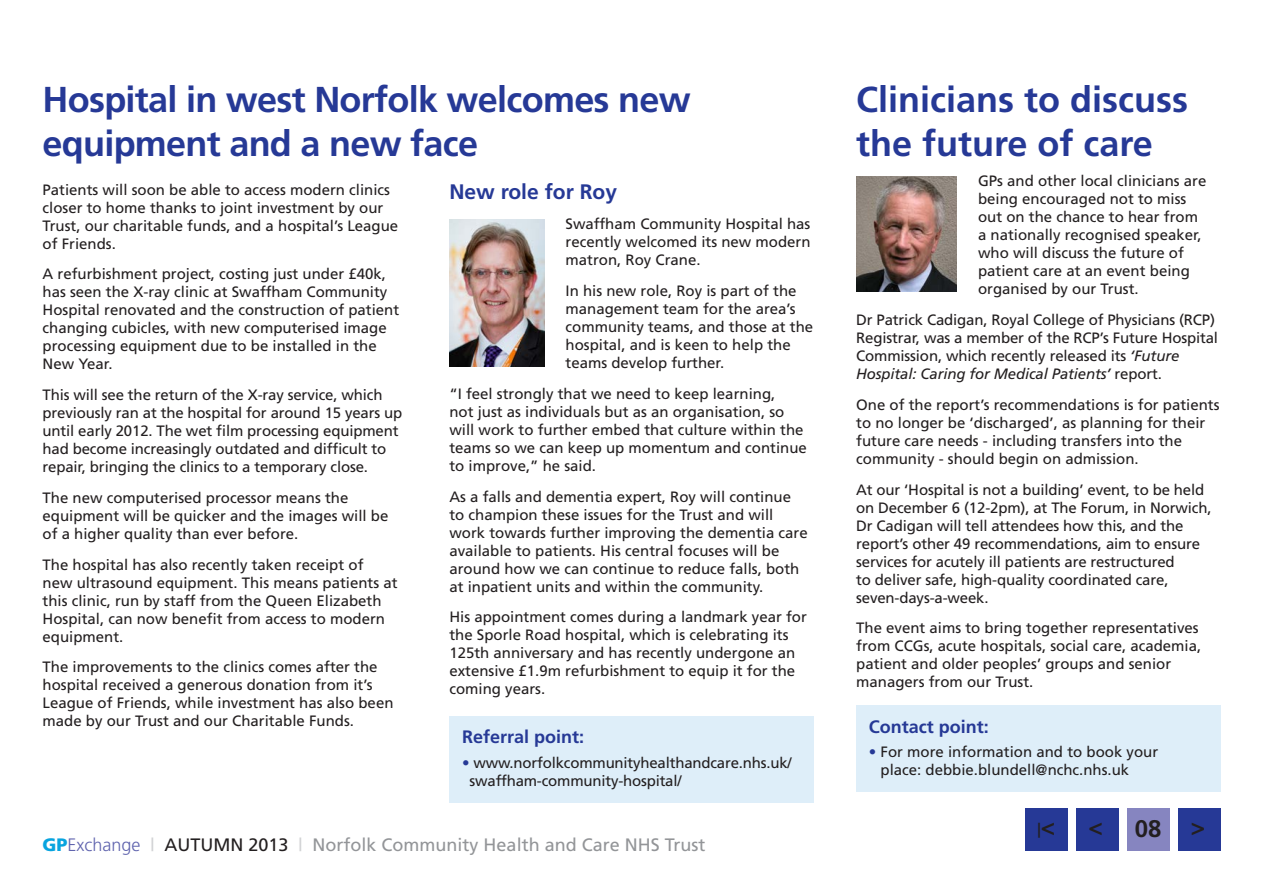
<style>
.page{position:relative;width:1263px;height:893px;background:#fff}
.page>*{position:absolute;margin:0;border:0;box-sizing:border-box;transform-origin:0 0}
.NCH_C_Header_24pt_29{font:700 36px/43.5px "Frutiger";letter-spacing:-.02em;color:#263996}
.NCH_C_Header_24pt_29-2{font:700 36px/43.5px "Frutiger";color:#263996}
.t1{font:700 24px "Frutiger";color:#231f20}
.NCH_C_Body_10pt_12pt{font:700 21px "Frutiger";color:#263996}
.t2{font:18px "Frutiger";color:#939598}
.NCH_C_Body_10pt_12pt-2{font:700 18px "Frutiger";color:#263996}
.NCH_C_Body_10pt_12pt-3{font:15px/18px "Frutiger";color:#231f20}
.NCH_C_Lead_12pt_14pt{font:15px/18px "Frutiger";color:#231f20}
.t3{font:700 15px "Frutiger";color:#231f20}
.s1{color:#263996}
.s2{font-weight:900;color:#08a4df}
.s3{font-weight:300;color:#6064ae}
.s4{color:#d1d2d4}
.s5{color:#231f20}
.s6{font-style:italic}
.s7{font-size:24px}
</style>
<div class="page">
<div style="left:1178px;top:808px;width:42px;height:42px;background:#263996"></div>
<div style="left:1076px;top:808px;width:42px;height:42px;background:#263996"></div>
<div style="left:1025px;top:808px;width:42px;height:42px;background:#263996"></div>
<div style="left:1127px;top:808px;width:42px;height:42px;background:#8685c0"></div>
<img style="left:856px;top:176px;width:101px;height:116px">
<img style="left:449px;top:219px;width:95px;height:147px">
<div style="left:449px;top:716px;width:365px;height:86px;background:#deeef9"></div>
<div style="left:856px;top:706px;width:364px;height:86px;background:#deeef9"></div>
<p class="NCH_C_Header_24pt_29" style="left:43px;top:78px;width:650px">Hospital in west Norfolk welcomes new equipment and a new face</p>
<p class="NCH_C_Body_10pt_12pt-3" style="left:43px;top:180px;width:357px">Patients will soon be able to access modern clinics closer to home thanks to joint investment by our Trust, our charitable funds, and a hospital’s League of Friends.</p>
<p class="NCH_C_Body_10pt_12pt-3" style="left:43px;top:265px;width:358px">A refurbishment project, costing just under £40k, has seen the X-ray clinic at Swaffham Community Hospital renovated and the construction of patient changing cubicles, with new computerised image processing equipment due to be installed in the New Year.</p>
<p class="NCH_C_Body_10pt_12pt-3" style="left:43px;top:386px;width:361px">This will see the return of the X-ray service, which previously ran at the hospital for around 15 years up until early 2012. The wet film processing equipment had become increasingly outdated and difficult to repair, bringing the clinics to a temporary close.</p>
<p class="NCH_C_Body_10pt_12pt-3" style="left:43px;top:488px;width:347px">The new computerised processor means the equipment will be quicker and the images will be of a higher quality than ever before.</p>
<p class="NCH_C_Body_10pt_12pt-3" style="left:43px;top:555px;width:357px">The hospital has also recently taken receipt of<br>new ultrasound equipment. This means patients at this clinic, run by staff from the Queen Elizabeth Hospital, can now benefit from access to modern equipment.</p>
<p class="NCH_C_Body_10pt_12pt-3" style="left:43px;top:658px;width:352px">The improvements to the clinics comes after the hospital received a generous donation from it’s League of Friends, while investment has also been made by our Trust and our Charitable Funds.</p>
<p class="NCH_C_Body_10pt_12pt" style="left:449px;top:179px;width:169px">New role for Roy</p>
<p class="NCH_C_Body_10pt_12pt-3" style="left:566px;top:215px;width:247px;text-align:justify">Swaffham Community Hospital has recently welcomed its new modern matron, Roy Crane.</p>
<p class="NCH_C_Body_10pt_12pt-3" style="left:566px;top:282px;width:249px">In his new role, Roy is part of the management team for the area’s community teams, and those at the hospital, and is keen to help the teams develop further.</p>
<p class="NCH_C_Body_10pt_12pt-3" style="left:449px;top:384px;width:359px">“I feel strongly that we need to keep learning,<br>not just as individuals but as an organisation, so will work to further embed that culture within the teams so we can keep up momentum and continue to improve,” he said.</p>
<p class="NCH_C_Body_10pt_12pt-3" style="left:449px;top:487px;width:360px">As a falls and dementia expert, Roy will continue to champion these issues for the Trust and will work towards further improving the dementia care available to patients. His central focuses will be around how we can continue to reduce falls, both at inpatient units and within the community.</p>
<p class="NCH_C_Body_10pt_12pt-3" style="left:449px;top:608px;width:359px">His appointment comes during a landmark year for the Sporle Road hospital, which is celebrating its 125th anniversary and has recently undergone an extensive £1.9m refurbishment to equip it for the coming years.</p>
<p class="NCH_C_Body_10pt_12pt-2" style="left:462px;top:726px;width:124px">Referral point:</p>
<p class="NCH_C_Body_10pt_12pt-3" style="left:470px;top:753px;width:324px;text-indent:-8px"><span class="s1">•</span> www.norfolkcommunityhealthandcare.nhs.uk/ swaffham-community-hospital/</p>
<p class="t2" style="left:43px;top:834px;width:664px"><span class="s2">GP</span><span class="s3">Exchange</span> <span class="s4">|</span> <span class="s5">AUTUMN 2013</span> <span class="s4">|</span> Norfolk Community Health and Care NHS Trust</p>
<p class="NCH_C_Header_24pt_29-2" style="left:856px;top:78px;width:333px">Clinicians to discuss the future of care</p>
<p class="NCH_C_Lead_12pt_14pt" style="left:978px;top:172px;width:230px">GPs and other local clinicians are being encouraged not to miss out on the chance to hear from a nationally recognised speaker, who will discuss the future of patient care at an event being organised by our Trust.</p>
<p class="NCH_C_Lead_12pt_14pt" style="left:856px;top:311px;width:363px">Dr Patrick Cadigan, Royal College of Physicians (RCP)<br>Registrar, was a member of the RCP’s Future Hospital Commission, which recently released its <span class="s6">‘Future Hospital: Caring for Medical Patients’</span> report.</p>
<p class="NCH_C_Lead_12pt_14pt" style="left:856px;top:395px;width:365px">One of the report’s recommendations is for patients to no longer be ‘discharged’, as planning for their future care needs - including transfers into the community - should begin on admission.</p>
<p class="NCH_C_Lead_12pt_14pt" style="left:856px;top:480px;width:357px">At our ‘Hospital is not a building’ event, to be held on December 6 (12-2pm), at The Forum, in Norwich, Dr Cadigan will tell attendees how this, and the report’s other 49 recommendations, aim to ensure services for acutely ill patients are restructured<br>to deliver safe, high-quality coordinated care, seven-days-a-week.</p>
<p class="NCH_C_Lead_12pt_14pt" style="left:856px;top:619px;width:347px">The event aims to bring together representatives from CCGs, acute hospitals, social care, academia, patient and older peoples’ groups and senior managers from our Trust.</p>
<p class="NCH_C_Body_10pt_12pt-2" style="left:869px;top:716px;width:122px">Contact point:</p>
<p class="NCH_C_Body_10pt_12pt-3" style="left:880px;top:743px;width:279px;text-indent:-12px"><span class="s1">•</span> For more information and to book your place: debbie.blundell@nchc.nhs.uk</p>
<p class="t3" style="left:1037px;top:820px;width:19px">|<span class="s7">&lt;</span></p>
<h2 class="t1" style="left:1089px;top:813px;width:16px">&lt;</h2>
<p class="t1" style="left:1135px;top:814px;width:72px">008 &gt;</p>
</div>
